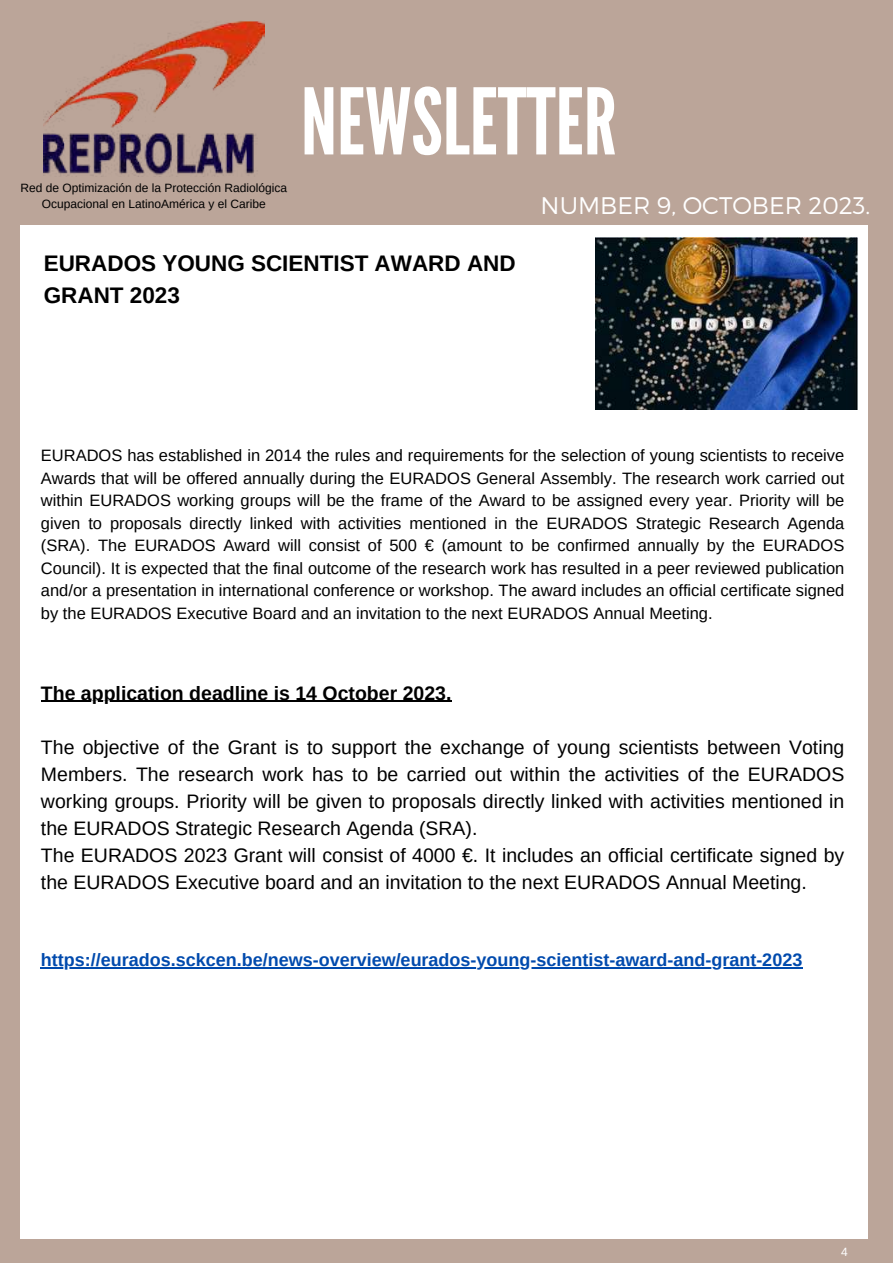
<style>
.page{position:relative;width:893px;height:1264px;background:#fff}
.page>*{position:absolute;margin:0;border:0;box-sizing:border-box;transform-origin:0 0}
.t1{font:91.5px "League Gothic";color:#fff}
.t2{font:300 24px "Montserrat";color:#fff}
.t3{font:700 22.5px/31.5px "Arimo";color:#000}
.t4{font:19.5px/27px "Arimo";color:#000}
.t5{font:700 19.5px "Arimo";color:#000}
.t6{font:700 18px "Arimo";color:#004aad}
.t7{font:16.5px/22.5px "Arimo";color:#000;text-align:justify}
.t8{font:12px/16px "Arimo";color:#000;text-align:center}
.t9{font:12px "Arimo";color:#fff}
</style>
<div class="page">
<div style="left:0;top:0;width:892px;height:1262px;background:#bba599"></div>
<img style="left:44px;top:21px;width:220px;height:155px">
<div style="left:20px;top:225px;width:848px;height:1013px;background:#fff"></div>
<img style="left:595px;top:237px;width:262px;height:172px">
<hr style="left:41px;top:700px;width:410px;height:2px;background:#000">
<hr style="left:41px;top:967px;width:761px;height:1px;background:#004aad">
<p class="t8" style="left:21px;top:180px;width:268px">Red de Optimización de la Protección Radiológica<br>Ocupacional en LatinoAmérica y el Caribe</p>
<h1 class="t1" style="left:301px;top:69px;width:317px">NEWSLETTER</h1>
<h2 class="t2" style="left:540px;top:190px;width:331px">NUMBER 9, OCTOBER 2023.</h2>
<h3 class="t3" style="left:44px;top:248px;width:473px">EURADOS YOUNG SCIENTIST AWARD AND<br>GRANT 2023</h3>
<p class="t7" style="left:41px;top:444px;width:804px">EURADOS has established in 2014 the rules and requirements for the selection of young scientists to receive Awards that will be offered annually during the EURADOS General Assembly. The research work carried out within EURADOS working groups will be the frame of the Award to be assigned every year. Priority will be given to proposals directly linked with activities mentioned in the EURADOS Strategic Research Agenda (SRA). The EURADOS Award will consist of 500 € (amount to be confirmed annually by the EURADOS Council). It is expected that the final outcome of the research work has resulted in a peer reviewed publication and/or a presentation in international conference or workshop. The award includes an official certificate signed by the EURADOS Executive Board and an invitation to the next EURADOS Annual Meeting.</p>
<p class="t5" style="left:41px;top:682px;width:412px">The application deadline is 14 October 2023.</p>
<p class="t4" style="left:41px;top:733px;width:804px">The objective of the Grant is to support the exchange of young scientists between Voting Members. The research work has to be carried out within the activities of the EURADOS working groups. Priority will be given to proposals directly linked with activities mentioned in the EURADOS Strategic Research Agenda (SRA).<br>The EURADOS 2023 Grant will consist of 4000 €. It includes an official certificate signed by the EURADOS Executive board and an invitation to the next EURADOS Annual Meeting.</p>
<p class="t6" style="left:41px;top:949px;width:762px">https://eurados.sckcen.be/news-overview/eurados-young-scientist-award-and-grant-2023</p>
<p class="t9" style="left:841px;top:1245px;width:8px">4</p>
</div>
